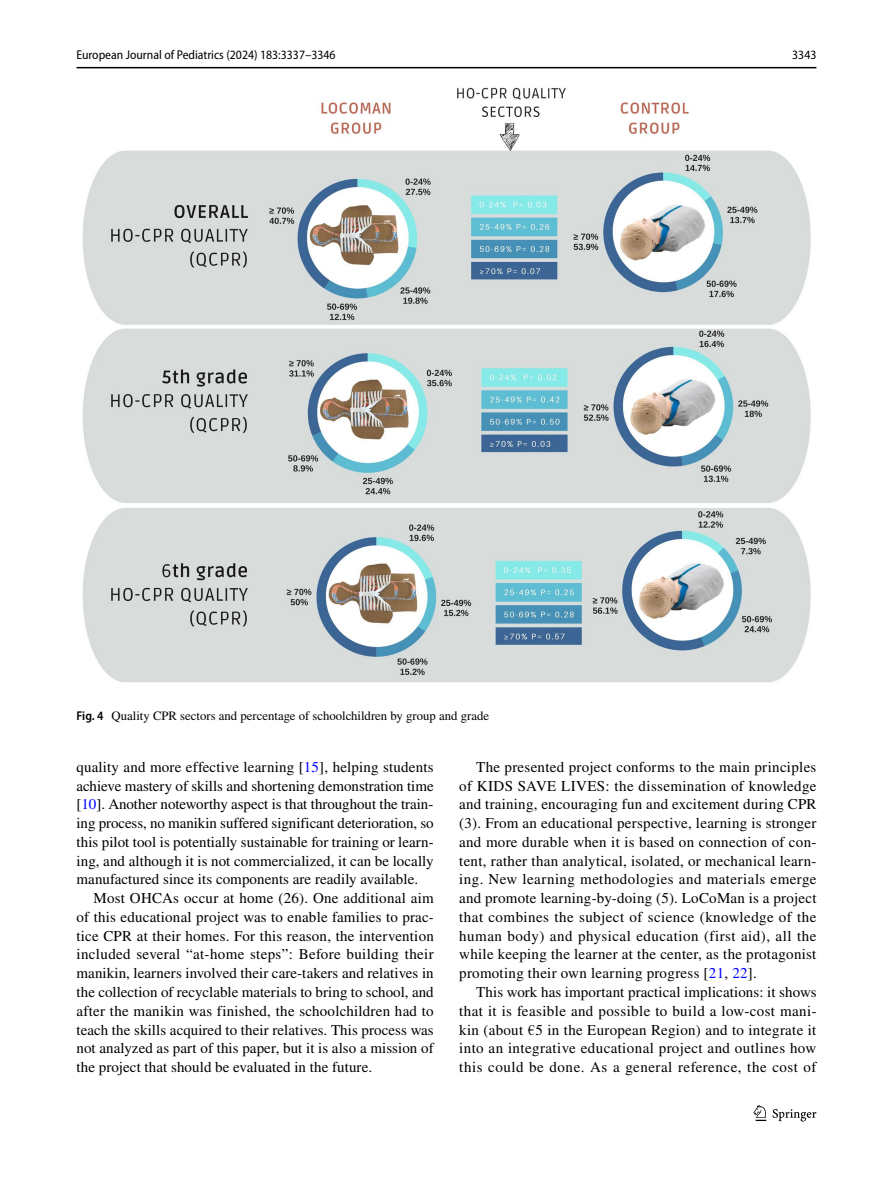
<style>
.page{position:relative;width:893px;height:1187px;background:#fff}
.page>*{position:absolute;margin:0;border:0;box-sizing:border-box;transform-origin:0 0}
.t1{font:15px/18.8px "STIX";letter-spacing:.01em;color:#000;text-align:justify}
.t2{font:12.75px "STIX";color:#000}
.t3{font:semi-condensed 12.75px "Myriad Pro";color:#000}
.s1{font-family:"Myriad Pro";font-weight:600;font-stretch:semi-condensed}
.s2{color:#00f}
</style>
<div class="page">
<hr style="left:77px;top:67px;width:739px;height:1px;background:#000">
<svg style="left:753px;top:1105px;width:13px;height:15px"></svg>
<svg style="left:773px;top:1109px;width:43px;height:12px"></svg>
<img style="left:82px;top:87px;width:729px;height:595px">
<p class="t3" style="left:77px;top:48px;width:261px">European Journal of Pediatrics (2024) 183:3337–3346</p>
<p class="t3" style="left:792px;top:48px;width:26px">3343</p>
<p class="t2" style="left:77px;top:707px;width:414px"><span class="s1">Fig. 4</span> Quality CPR sectors and percentage of schoolchildren by group and grade</p>
<p class="t1" style="left:77px;top:758px;width:359px">quality and more effective learning [<span class="s2">15</span>], helping students achieve mastery of skills and shortening demonstration time [<span class="s2">10</span>]. Another noteworthy aspect is that throughout the train&shy;ing process, no manikin suffered significant deterioration, so this pilot tool is potentially sustainable for training or learn&shy;ing, and although it is not commercialized, it can be locally manufactured since its components are readily available.</p>
<p class="t1" style="left:77px;top:889px;width:359px;text-indent:17px">Most OHCAs occur at home (26). One additional aim of this educational project was to enable families to prac&shy;tice CPR at their homes. For this reason, the intervention included several “at-home steps”: Before building their manikin, learners involved their care-takers and relatives in the collection of recyclable materials to bring to school, and after the manikin was finished, the schoolchildren had to teach the skills acquired to their relatives. This process was not analyzed as part of this paper, but it is also a mission of the project that should be evaluated in the future.</p>
<p class="t1" style="left:459px;top:758px;width:359px;text-indent:17px">The presented project conforms to the main principles of KIDS SAVE LIVES: the dissemination of knowledge and training, encouraging fun and excitement during CPR (3). From an educational perspective, learning is stronger and more durable when it is based on connection of con&shy;tent, rather than analytical, isolated, or mechanical learn&shy;ing. New learning methodologies and materials emerge and promote learning-by-doing (5). LoCoMan is a project that combines the subject of science (knowledge of the human body) and physical education (first aid), all the while keeping the learner at the center, as the protagonist promoting their own learning progress [<span class="s2">21</span>, <span class="s2">22</span>].</p>
<p class="t1" style="left:459px;top:983px;width:359px;text-indent:17px">This work has important practical implications: it shows that it is feasible and possible to build a low-cost mani&shy;kin (about €5 in the European Region) and to integrate it into an integrative educational project and outlines how this could be done. As a general reference, the cost of</p>
</div>
